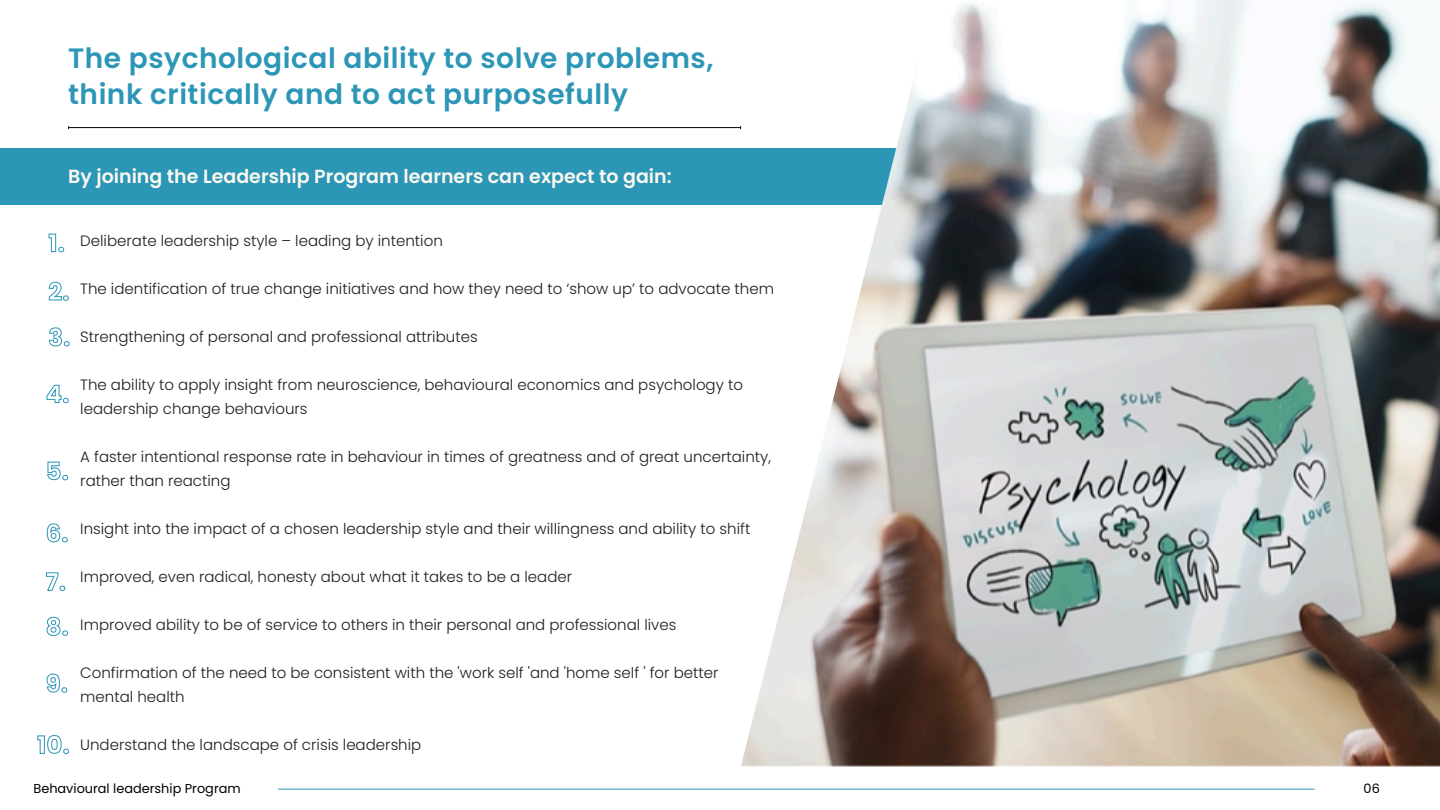
<style>
.page{position:relative;width:1440px;height:810px;background:#fff}
.page>*{position:absolute;margin:0;border:0;box-sizing:border-box;transform-origin:0 0}
.t1{font:600 28px/36px "Poppins";letter-spacing:.02em;color:#2c96b6}
.t2{font:600 19px "Poppins";color:#faf8f1}
.t3{font:300 15px/24px "Poppins";color:#1d1d1b}
.t4{font:12.9px "Poppins";color:#000}
</style>
<div class="page">
<hr style="left:69px;top:127px;width:671px;height:1px;background:#000">
<div style="left:0;top:148px;width:1440px;height:56px;background:#2c96b6"></div>
<img style="left:741px;top:0;width:699px;height:767px">
<svg style="left:48px;top:233px;width:17px;height:20px"></svg>
<svg style="left:48px;top:281px;width:21px;height:20px"></svg>
<svg style="left:48px;top:327px;width:22px;height:20px"></svg>
<svg style="left:46px;top:384px;width:23px;height:20px"></svg>
<svg style="left:47px;top:461px;width:22px;height:20px"></svg>
<svg style="left:46px;top:523px;width:22px;height:20px"></svg>
<svg style="left:46px;top:572px;width:20px;height:19px"></svg>
<svg style="left:46px;top:616px;width:22px;height:20px"></svg>
<svg style="left:46px;top:673px;width:22px;height:20px"></svg>
<svg style="left:37px;top:735px;width:32px;height:20px"></svg>
<hr style="left:278px;top:789px;width:1037px;height:1px;background:#2c96b6">
<h1 class="t1" style="left:68px;top:40px;width:647px">The psychological ability to solve problems, think critically and to act purposefully</h1>
<h4 class="t2" style="left:68px;top:163px;width:605px">By joining the Leadership Program learners can expect to gain:</h4>
<h3 class="t3" style="left:80px;top:229px;width:364px">Deliberate leadership style – leading by intention</h3>
<h2 class="t3" style="left:80px;top:277px;width:695px">The identification of true change initiatives and how they need to ‘show up’ to advocate them</h2>
<p class="t3" style="left:80px;top:325px;width:399px">Strengthening of personal and professional attributes</p>
<h4 class="t3" style="left:80px;top:373px;width:664px">The ability to apply insight from neuroscience, behavioural economics and psychology to leadership change behaviours</h4>
<h4 class="t3" style="left:80px;top:445px;width:692px">A faster intentional response rate in behaviour in times of greatness and of great uncertainty, rather than reacting</h4>
<h4 class="t3" style="left:80px;top:517px;width:672px">Insight into the impact of a chosen leadership style and their willingness and ability to shift</h4>
<h4 class="t3" style="left:80px;top:565px;width:493px">Improved, even radical, honesty about what it takes to be a leader</h4>
<h4 class="t3" style="left:80px;top:613px;width:598px">Improved ability to be of service to others in their personal and professional lives</h4>
<h4 class="t3" style="left:80px;top:661px;width:640px">Confirmation of the need to be consistent with the 'work self 'and 'home self ' for better mental health</h4>
<h4 class="t3" style="left:80px;top:733px;width:343px">Understand the landscape of crisis leadership</h4>
<p class="t4" style="left:34px;top:779px;width:209px">Behavioural leadership Program</p>
<p class="t4" style="left:1364px;top:779px;width:18px">06</p>
</div>
